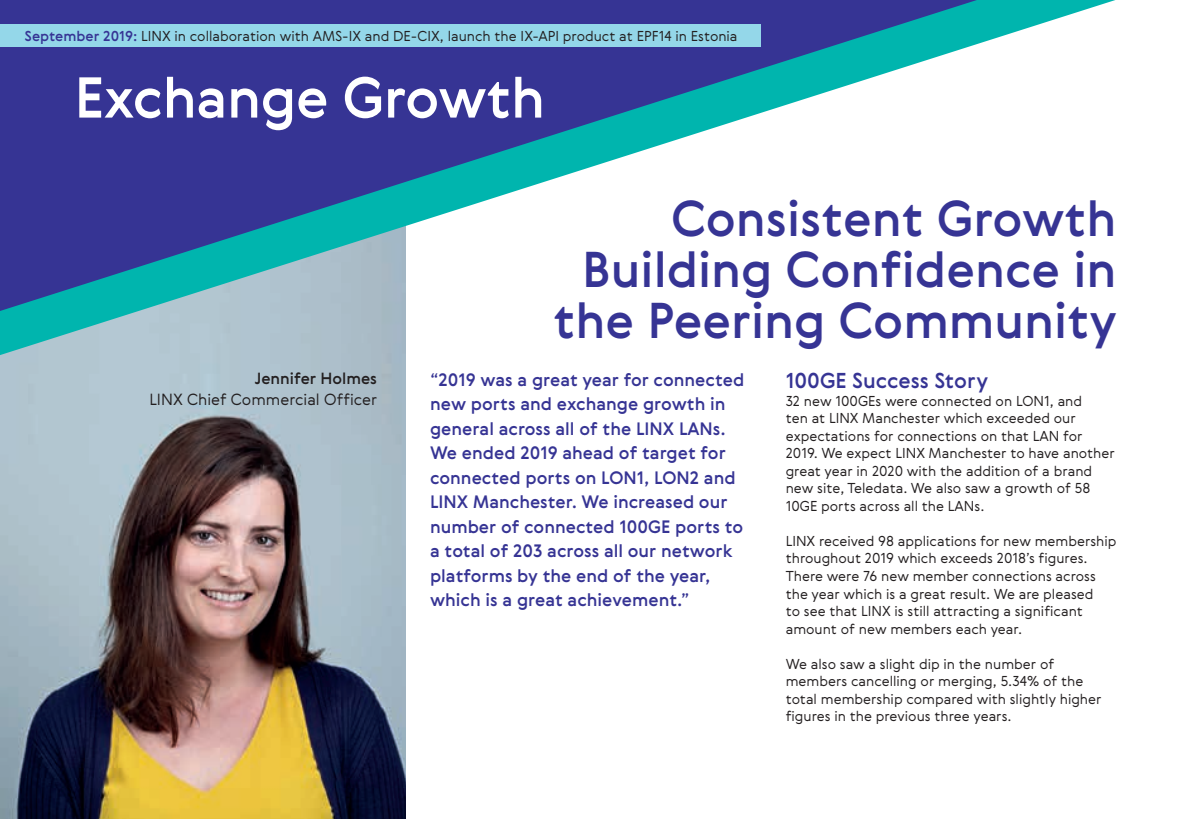
<style>
.page{position:relative;width:1191px;height:819px;background:#fff}
.page>*{position:absolute;margin:0;border:0;box-sizing:border-box;transform-origin:0 0}
.t1{font:500 56px "Gerbera";letter-spacing:-.01em;color:#fff}
.t2{font:500 49px/50.8px "Gerbera";color:#363494;text-align:right}
.t3{font:500 21px "Gerbera";color:#363494}
.t4{font:500 17.5px/24.5px "Gerbera";color:#363494}
.t5{font:300 15.75px "Gerbera";color:#231f20}
.t6{font:500 15.75px "Gerbera";color:#231f20}
.t7{font:300 14px/17.5px "Gerbera";color:#231f20}
.s1{font-weight:500;color:#363494}
</style>
<div class="page">
<img style="left:0;top:406px;width:405px;height:413px">
<svg style="left:0;top:0;width:1115px;height:406px"></svg>
<div style="left:0;top:25px;width:760px;height:22px;background:#94d7e9"></div>
<p class="t7" style="left:25px;top:26px;width:714px"><span class="s1">September 2019:</span> LINX in collaboration with AMS-IX and DE-CIX, launch the IX-API product at EPF14 in Estonia</p>
<h1 class="t1" style="left:74px;top:59px;width:472px">Exchange Growth</h1>
<p class="t6" style="left:255px;top:368px;width:124px">Jennifer Holmes</p>
<p class="t5" style="left:149px;top:389px;width:229px">LINX Chief Commercial Officer</p>
<h2 class="t2" style="left:553px;top:192px;width:565px">Consistent Growth<br>Building Confidence in the Peering Community</h2>
<h3 class="t3" style="left:785px;top:366px;width:204px">100GE Success Story</h3>
<p class="t7" style="left:785px;top:392px;width:330px">32 new 100GEs were connected on LON1, and<br>ten at LINX Manchester which exceeded our expectations for connections on that LAN for 2019. We expect LINX Manchester to have another great year in 2020 with the addition of a brand new site, Teledata. We also saw a growth of 58<br>10GE ports across all the LANs.</p>
<p class="t7" style="left:785px;top:532px;width:332px">LINX received 98 applications for new membership throughout 2019 which exceeds 2018’s figures.<br>There were 76 new member connections across the year which is a great result. We are pleased<br>to see that LINX is still attracting a significant amount of new members each year.</p>
<p class="t7" style="left:785px;top:654px;width:317px">We also saw a slight dip in the number of members cancelling or merging, 5.34% of the total membership compared with slightly higher figures in the previous three years.</p>
<p class="t4" style="left:430px;top:367px;width:316px">“2019 was a great year for connected new ports and exchange growth in general across all of the LINX LANs.<br>We ended 2019 ahead of target for connected ports on LON1, LON2 and LINX Manchester. We increased our number of connected 100GE ports to a total of 203 across all our network platforms by the end of the year, which is a great achievement.”</p>
</div>
